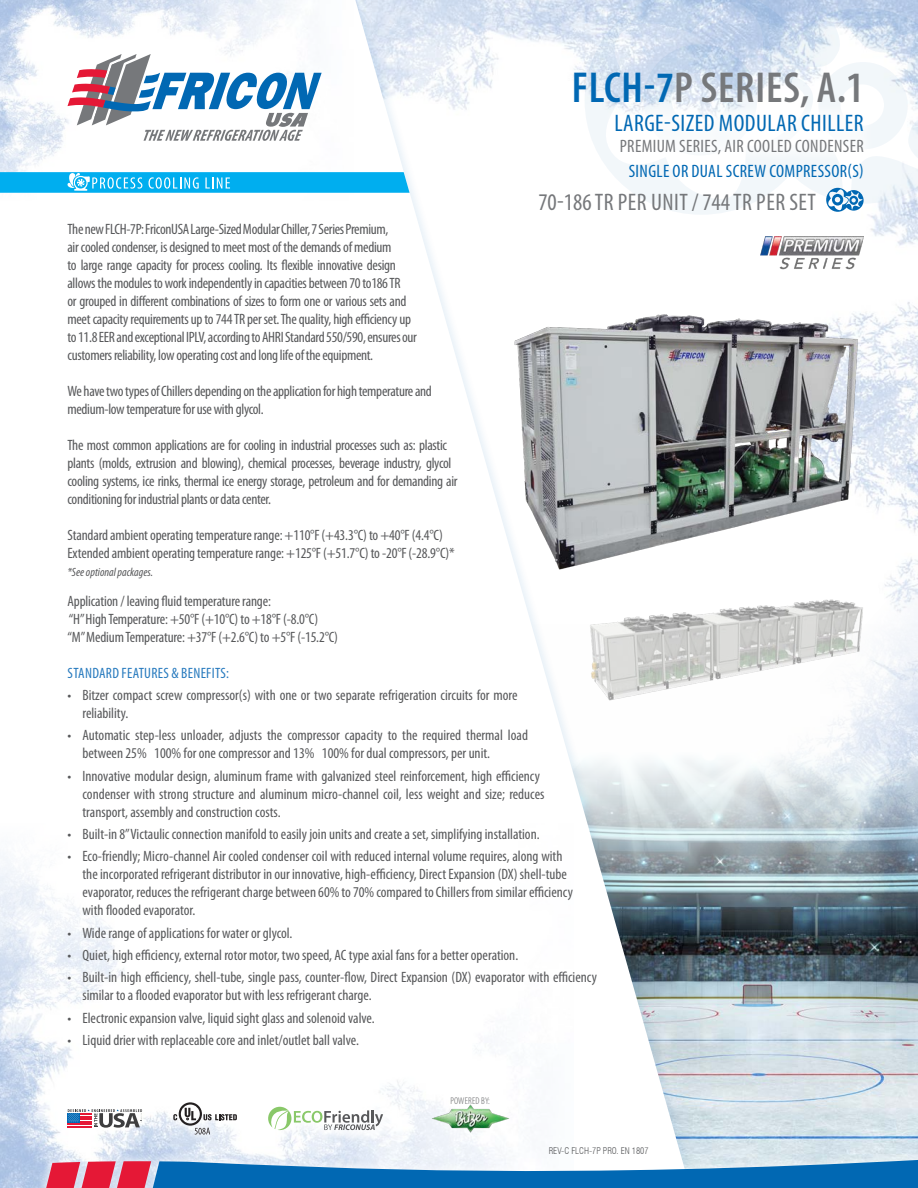
<style>
.page{position:relative;width:918px;height:1188px;background:#fff}
.page>*{position:absolute;margin:0;border:0;box-sizing:border-box;transform-origin:0 0}
.Model_Name_1{font:600 condensed 43.5px "Myriad Pro";letter-spacing:.02em;color:#76787b}
.t1{font:condensed 24px "Myriad Pro";letter-spacing:.02em;color:#76787b}
.t2{font:condensed 24px "Myriad Pro";letter-spacing:.02em;color:#0168b3}
.t3{font:condensed 18px "Myriad Pro";letter-spacing:.02em;color:#76787b}
.t4{font:condensed 18px "Myriad Pro";letter-spacing:.02em;color:#0168b3}
.Paragraph_Style_1{font:condensed 15px/18px "Myriad Pro";letter-spacing:-.01em;color:#57585a}
.Paragraph_Style_1-2{font:condensed 15px "Myriad Pro";letter-spacing:.02em;color:#277abe}
.Paragraph_Style_1-3{font:italic condensed 12px "Myriad Pro";color:#57585a}
.t5{font:300 condensed 9.75px "Myriad Pro";letter-spacing:.02em;color:#57585a}
.Body{font:300 condensed 9px "Swiss 721 BT";color:#57585a}
.s1{color:#0168b3}
</style>
<div class="page">
<img style="left:706px;top:680px;width:212px;height:470px">
<img style="left:706px;top:0;width:212px;height:680px">
<svg style="left:355px;top:0;width:335px;height:1150px"></svg>
<img style="left:0;top:801px;width:573px;height:387px">
<img style="left:0;top:0;width:308px;height:172px">
<svg style="left:68px;top:54px;width:254px;height:87px"></svg>
<div style="left:30px;top:1150px;width:888px;height:38px;background:#fff;opacity:.75"></div>
<svg style="left:39px;top:1159px;width:879px;height:29px;background:#5888bc"></svg>
<svg style="left:0;top:172px;width:410px;height:21px;background:#19b6f0"></svg>
<div style="left:603px;top:101px;width:273px;height:65px;background:#fff"></div>
<img style="left:760px;top:236px;width:103px;height:37px">
<img style="left:589px;top:598px;width:275px;height:103px">
<svg style="left:826px;top:188px;width:38px;height:24px"></svg>
<div style="left:255px;top:1094px;width:141px;height:49px;background:#fff;opacity:.75"></div>
<svg style="left:268px;top:1107px;width:115px;height:23px"></svg>
<div style="left:164px;top:1093px;width:83px;height:51px;background:#fff;opacity:.75"></div>
<svg style="left:173px;top:1102px;width:64px;height:32px"></svg>
<svg style="left:68px;top:1109px;width:74px;height:19px"></svg>
<div style="left:424px;top:1096px;width:92px;height:44px;background:#fff;opacity:.75"></div>
<img style="left:431px;top:1104px;width:78px;height:29px">
<img style="left:512px;top:309px;width:352px;height:263px">
<p class="Model_Name_1" style="left:572px;top:64px;width:294px"><span class="s1">FLCH-7</span>P SERIES, A.1</p>
<p class="t2" style="left:614px;top:110px;width:251px">LARGE-SIZED MODULAR CHILLER</p>
<p class="t3" style="left:620px;top:136px;width:246px">PREMIUM SERIES, AIR COOLED CONDENSER</p>
<p class="t4" style="left:629px;top:161px;width:237px">SINGLE OR DUAL SCREW COMPRESSOR(S)</p>
<p class="t1" style="left:538px;top:189px;width:279px">70-186 TR PER UNIT / 744 TR PER SET</p>
<p class="Paragraph_Style_1" style="left:68px;top:220px;width:351px">The new FLCH-7P: FriconUSA Large-Sized Modular Chiller, 7 Series Premium,<br>air cooled condenser, is designed to meet most of the demands of medium<br>to large range capacity for process cooling. Its flexible innovative design allows the modules to work independently in capacities between 70 to186 TR<br>or grouped in different combinations of sizes to form one or various sets and meet capacity requirements up to 744 TR per set. The quality, high efficiency up to 11.8 EER and exceptional IPLV, according to AHRI Standard 550/590, ensures our customers reliability, low operating cost and long life of the equipment.</p>
<p class="Paragraph_Style_1" style="left:68px;top:382px;width:366px">We have two types of Chillers depending on the application for high temperature and medium-low temperature for use with glycol.</p>
<p class="Paragraph_Style_1" style="left:68px;top:436px;width:392px">The most common applications are for cooling in industrial processes such as: plastic plants (molds, extrusion and blowing), chemical processes, beverage industry, glycol cooling systems, ice rinks, thermal ice energy storage, petroleum and for demanding air conditioning for industrial plants or data center.</p>
<p class="Paragraph_Style_1" style="left:68px;top:526px;width:377px">Standard ambient operating temperature range: +110°F (+43.3°C) to +40°F (4.4°C)</p>
<p class="Paragraph_Style_1" style="left:68px;top:544px;width:389px">Extended ambient operating temperature range: +125°F (+51.7°C) to -20°F (-28.9°C)*</p>
<p class="Paragraph_Style_1-3" style="left:68px;top:565px;width:87px">*See optional packages.</p>
<p class="Paragraph_Style_1" style="left:68px;top:592px;width:205px">Application / leaving fluid temperature range:</p>
<p class="Paragraph_Style_1" style="left:69px;top:610px;width:251px">“H” High Temperature: +50°F (+10°C) to +18°F (-8.0°C)</p>
<p class="Paragraph_Style_1" style="left:68px;top:628px;width:272px">“M” Medium Temperature: +37°F (+2.6°C) to +5°F (-15.2°C)</p>
<p class="Paragraph_Style_1-2" style="left:68px;top:665px;width:163px">STANDARD FEATURES &amp; BENEFITS:</p>
<p class="Paragraph_Style_1" style="left:82px;top:686px;width:436px;text-indent:-15px">• Bitzer compact screw compressor(s) with one or two separate refrigeration circuits for more reliability.</p>
<p class="Paragraph_Style_1" style="left:82px;top:727px;width:447px;text-indent:-15px">• Automatic step-less unloader, adjusts the compressor capacity to the required thermal load between 25%≃100% for one compressor and 13%≃100% for dual compressors, per unit.</p>
<p class="Paragraph_Style_1" style="left:82px;top:767px;width:463px;text-indent:-15px">• Innovative modular design, aluminum frame with galvanized steel reinforcement, high efficiency condenser with strong structure and aluminum micro-channel coil, less weight and size; reduces transport, assembly and construction costs.</p>
<p class="Paragraph_Style_1" style="left:68px;top:825px;width:474px">• Built-in 8” Victaulic connection manifold to easily join units and create a set, simplifying installation.</p>
<p class="Paragraph_Style_1" style="left:82px;top:848px;width:492px;text-indent:-15px">• Eco-friendly; Micro-channel Air cooled condenser coil with reduced internal volume requires, along with the incorporated refrigerant distributor in our innovative, high-efficiency, Direct Expansion (DX) shell-tube evaporator, reduces the refrigerant charge between 60% to 70% compared to Chillers from similar efficiency with flooded evaporator.</p>
<p class="Paragraph_Style_1" style="left:68px;top:924px;width:227px">• Wide range of applications for water or glycol.</p>
<p class="Paragraph_Style_1" style="left:68px;top:946px;width:452px">• Quiet, high efficiency, external rotor motor, two speed, AC type axial fans for a better operation.</p>
<p class="Paragraph_Style_1" style="left:82px;top:969px;width:516px;text-indent:-15px">• Built-in high efficiency, shell-tube, single pass, counter-flow, Direct Expansion (DX) evaporator with efficiency similar to a flooded evaporator but with less refrigerant charge.</p>
<p class="Paragraph_Style_1" style="left:68px;top:1009px;width:309px">• Electronic expansion valve, liquid sight glass and solenoid valve.</p>
<p class="Paragraph_Style_1" style="left:68px;top:1031px;width:293px">• Liquid drier with replaceable core and inlet/outlet ball valve.</p>
<p class="t5" style="left:450px;top:1095px;width:41px">POWERED BY:</p>
<p class="Body" style="left:549px;top:1145px;width:102px">REV-C FLCH-7P PRO. EN 1807</p>
</div>
